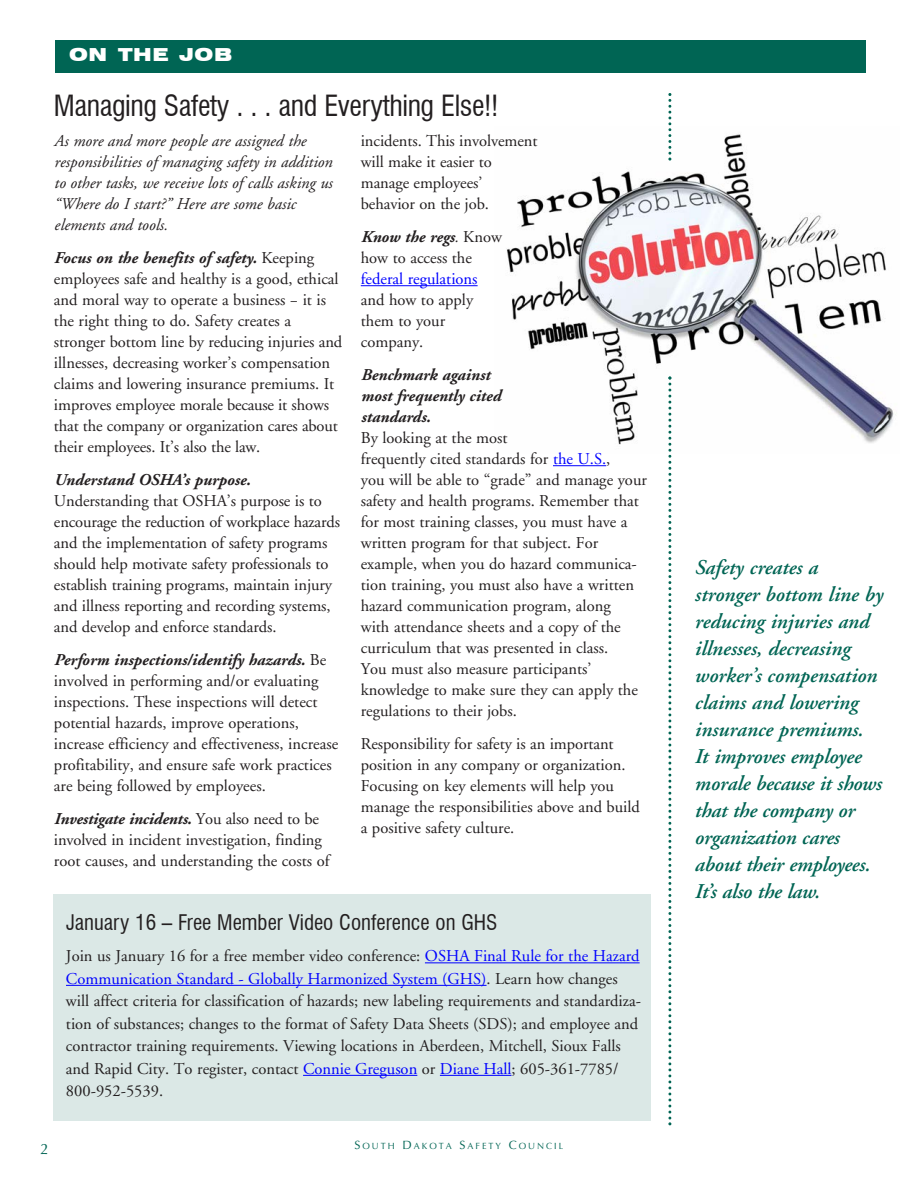
<style>
.page{position:relative;width:918px;height:1188px;background:#fff}
.page>*{position:absolute;margin:0;border:0;box-sizing:border-box;transform-origin:0 0}
.t1{font:28.5px "Swis 721 Cn BT";letter-spacing:-.015em;color:#231f20}
.t2{font:italic 600 21px/27px "Adobe Garamond";letter-spacing:-.005em;color:#006554}
.t3{font:21px "Swis 721 Cn BT";color:#231f20}
.t4{font:900 expanded 18px "Swiss 721 BT";letter-spacing:.04em;color:#fff}
.t5{font:16.5px/21px "Adobe Garamond";color:#231f20}
.t6{font:italic 16.5px/21px "Adobe Garamond";color:#231f20}
.t7{font:italic 700 16.5px/21px "Adobe Garamond";color:#231f20}
.t8{font:16.5px "Adobe Garamond";color:#00f}
.t9{font:15px "Optima LT Std";color:#006554}
.t10{font:9px "Optima LT Std";letter-spacing:.22em;color:#006554}
.s1{font-weight:700;font-style:italic}
.s2{font-style:italic}
.s3{color:#00f}
.s4{font-size:12px}
</style>
<div class="page">
<div style="left:53px;top:894px;width:597px;height:227px;background:#dbe8e6"></div>
<img style="left:506px;top:129px;width:390px;height:322px">
<div style="left:55px;top:40px;width:810px;height:33px;background:#006554"></div>
<svg style="left:668px;top:376px;width:3px;height:749px"></svg>
<hr style="left:361px;top:285px;width:117px;height:1px;background:#00f">
<hr style="left:553px;top:465px;width:53px;height:1px;background:#00f">
<hr style="left:425px;top:962px;width:215px;height:1px;background:#00f">
<hr style="left:66px;top:985px;width:421px;height:1px;background:#00f">
<hr style="left:303px;top:1075px;width:114px;height:1px;background:#00f">
<hr style="left:440px;top:1075px;width:72px;height:1px;background:#00f">
<svg style="left:668px;top:93px;width:3px;height:68px"></svg>
<p class="t4" style="left:69px;top:44px;width:165px">ON THE JOB</p>
<h1 class="t1" style="left:54px;top:89px;width:446px">Managing Safety . . . and Everything Else!!</h1>
<p class="t6" style="left:54px;top:132px;width:280px">As more and more people are assigned the responsibilities of managing safety in addition to other tasks, we receive lots of calls asking us “Where do I start?” Here are some basic elements and tools.</p>
<p class="t5" style="left:54px;top:247px;width:290px"><span class="s1">Focus on the benefits of safety.</span> Keeping employees safe and healthy is a good, ethical and moral way to operate a business − it is the right thing to do. Safety creates a stronger bottom line by reducing injuries and illnesses, decreasing worker’s compensation claims and lowering insurance premiums. It improves employee morale because it shows that the company or organization cares about their employees. It’s also the law.</p>
<p class="t7" style="left:54px;top:471px;width:198px">Understand OSHA’s purpose.</p>
<p class="t5" style="left:54px;top:491px;width:288px">Understanding that OSHA’s purpose is to encourage the reduction of workplace hazards and the implementation of safety programs should help motivate safety professionals to establish training programs, maintain injury and illness reporting and recording systems, and develop and enforce standards.</p>
<p class="t5" style="left:54px;top:650px;width:286px"><span class="s1">Perform inspections/identify hazards.</span> Be involved in performing and/or evaluating inspections. These inspections will detect potential hazards, improve operations, increase efficiency and effectiveness, increase profitability, and ensure safe work practices are being followed by employees.</p>
<p class="t5" style="left:54px;top:809px;width:277px"><span class="s1">Investigate incidents.</span> You also need to be involved in incident investigation, finding root causes, and understanding the costs of</p>
<p class="t5" style="left:361px;top:131px;width:178px">incidents. This involvement will make it easier to manage employees’ behavior on the job.</p>
<p class="t5" style="left:361px;top:227px;width:143px"><span class="s1">Know the regs</span><span class="s2">.</span> Know how to access the</p>
<p class="t8" style="left:361px;top:270px;width:118px">federal regulations</p>
<p class="t5" style="left:361px;top:290px;width:114px">and how to apply them to your company.</p>
<p class="t7" style="left:361px;top:366px;width:142px">Benchmark against most frequently cited standards.</p>
<p class="t5" style="left:361px;top:428px;width:288px">By looking at the most<br>frequently cited standards for <span class="s3">the U.S.</span>,<br>you will be able to “grade” and manage your safety and health programs. Remember that for most training classes, you must have a written program for that subject. For example, when you do hazard communica&shy;tion training, you must also have a written hazard communication program, along<br>with attendance sheets and a copy of the curriculum that was presented in class.<br>You must also measure participants’ knowledge to make sure they can apply the regulations to their jobs.</p>
<p class="t5" style="left:361px;top:734px;width:281px">Responsibility for safety is an important position in any company or organization.<br>Focusing on key elements will help you manage the responsibilities above and build a positive safety culture.</p>
<p class="t9" style="left:40px;top:1142px;width:10px">2</p>
<p class="t3" style="left:66px;top:909px;width:433px">January 16 – Free Member Video Conference on GHS</p>
<p class="t5" style="left:66px;top:945px;width:577px;line-height:22.5px">Join us January 16 for a free member video conference: <span class="s3">OSHA Final Rule for the Hazard Communication Standard - Globally Harmonized System (GHS)</span>. Learn how changes will affect criteria for classification of hazards; new labeling requirements and standardiza&shy;tion of substances; changes to the format of Safety Data Sheets (SDS); and employee and contractor training requirements. Viewing locations in Aberdeen, Mitchell, Sioux Falls and Rapid City. To register, contact <span class="s3">Connie Greguson</span> or <span class="s3">Diane Hall</span>; 605-361-7785/ 800-952-5539.</p>
<p class="t10" style="left:354px;top:1142px;width:210px"><span class="s4">S</span>OUTH <span class="s4">D</span>AKOTA <span class="s4">S</span>AFETY <span class="s4">C</span>OUNCIL</p>
<p class="t2" style="left:694px;top:555px;width:190px">Safety creates a stronger bottom line by reducing injuries and illnesses, decreasing worker’s compensation claims and lowering insurance premiums.<br>It improves employee morale because it shows that the company or organization cares about their employees.<br>It’s also the law.</p>
</div>
